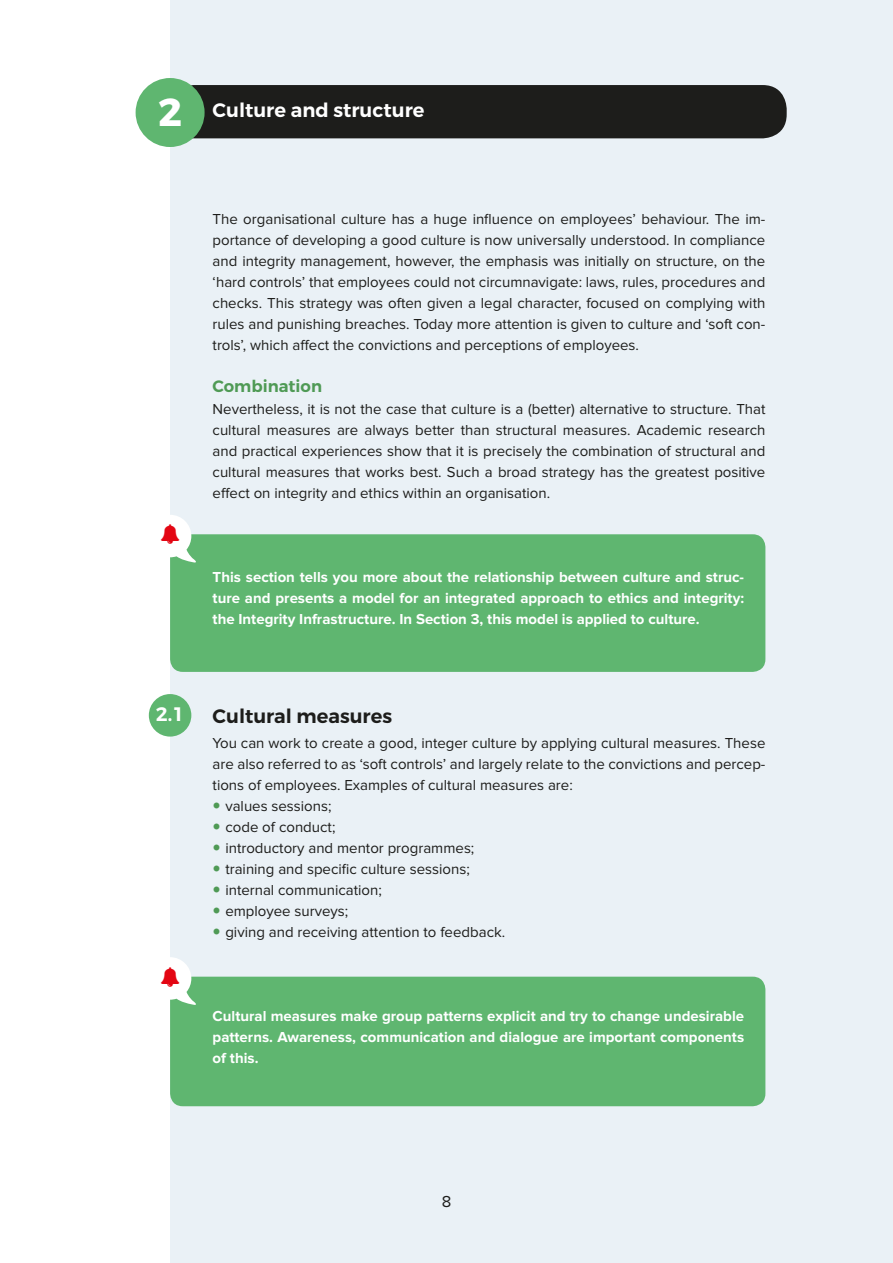
<style>
.page{position:relative;width:893px;height:1263px;background:#fff}
.page>*{position:absolute;margin:0;border:0;box-sizing:border-box;transform-origin:0 0}
.t1{font:600 19.5px "Montserrat";color:#fff}
.t2{font:600 19.5px "Montserrat";color:#1d1d1b}
.t3{font:600 16.5px "Montserrat";color:#4f9a55}
.t4{font:16.5px "Proxima Nova";color:#1d1d1b}
.t5{font:15px/21px "Proxima Nova";color:#1d1d1b;text-align:justify}
.t6{font:700 15px/21px "Proxima Nova";color:#fff;text-align:justify}
.s1{font-weight:700;font-size:39px}
</style>
<div class="page">
<div style="left:170px;top:0;width:723px;height:1263px;background:#eaf1f6"></div>
<div style="left:170px;top:534px;width:595px;height:138px;background:#5fb670;border-radius:13px"></div>
<div style="left:170px;top:977px;width:595px;height:129px;background:#5fb670;border-radius:13px"></div>
<div style="left:170px;top:85px;width:617px;height:53px;background:#1d1d1b;border-radius:24px"></div>
<div style="left:136px;top:78px;width:69px;height:69px;background:#5fb670;border-radius:50%"></div>
<div style="left:149px;top:694px;width:42px;height:43px;background:#5fb670;border-radius:50%"></div>
<svg style="left:170px;top:515px;width:29px;height:48px"></svg>
<svg style="left:170px;top:957px;width:29px;height:49px"></svg>
<h1 class="t1" style="left:158px;top:98px;width:268px"><span class="s1">2</span> Culture and structure</h1>
<p class="t5" style="left:213px;top:209px;width:554px">The organisational culture has a huge influence on employees’ behaviour. The im&shy;portance of developing a good culture is now universally understood. In compliance and integrity management, however, the emphasis was initially on structure, on the ‘hard controls’ that employees could not circumnavigate: laws, rules, procedures and checks. This strategy was often given a legal character, focused on complying with rules and punishing breaches. Today more attention is given to culture and ‘soft con&shy;trols’, which affect the convictions and perceptions of employees.</p>
<p class="t3" style="left:213px;top:376px;width:111px">Combination</p>
<p class="t5" style="left:213px;top:398px;width:554px">Nevertheless, it is not the case that culture is a (better) alternative to structure. That cultural measures are always better than structural measures. Academic research and practical experiences show that it is precisely the combination of structural and cultural measures that works best. Such a broad strategy has the greatest positive effect on integrity and ethics within an organisation.</p>
<h1 class="t1" style="left:156px;top:702px;width:30px">2.1</h1>
<p class="t6" style="left:213px;top:566px;width:533px">This section tells you more about the relationship between culture and struc&shy;ture and presents a model for an integrated approach to ethics and integrity: the Integrity Infrastructure. In Section 3, this model is applied to culture.</p>
<h1 class="t2" style="left:213px;top:703px;width:181px">Cultural measures</h1>
<p class="t5" style="left:213px;top:732px;width:554px">You can work to create a good, integer culture by applying cultural measures. These</p>
<p class="t5" style="left:213px;top:753px;width:554px">are also referred to as ‘soft controls’ and largely relate to the convictions and percep-</p>
<p class="t5" style="left:213px;top:774px;width:362px">tions of employees. Examples of cultural measures are:</p>
<p class="t5" style="left:225px;top:795px;width:108px">values sessions;</p>
<p class="t5" style="left:225px;top:816px;width:112px">code of conduct;</p>
<p class="t5" style="left:225px;top:837px;width:251px">introductory and mentor programmes;</p>
<p class="t5" style="left:225px;top:858px;width:246px">training and specific culture sessions;</p>
<p class="t5" style="left:225px;top:879px;width:158px">internal communication;</p>
<p class="t5" style="left:225px;top:900px;width:124px">employee surveys;</p>
<p class="t5" style="left:225px;top:921px;width:281px">giving and receiving attention to feedback.</p>
<p class="t6" style="left:213px;top:1006px;width:533px">Cultural measures make group patterns explicit and try to change undesirable patterns. Awareness, communication and dialogue are important components of this.</p>
<p class="t4" style="left:442px;top:1192px;width:11px">8</p>
</div>
